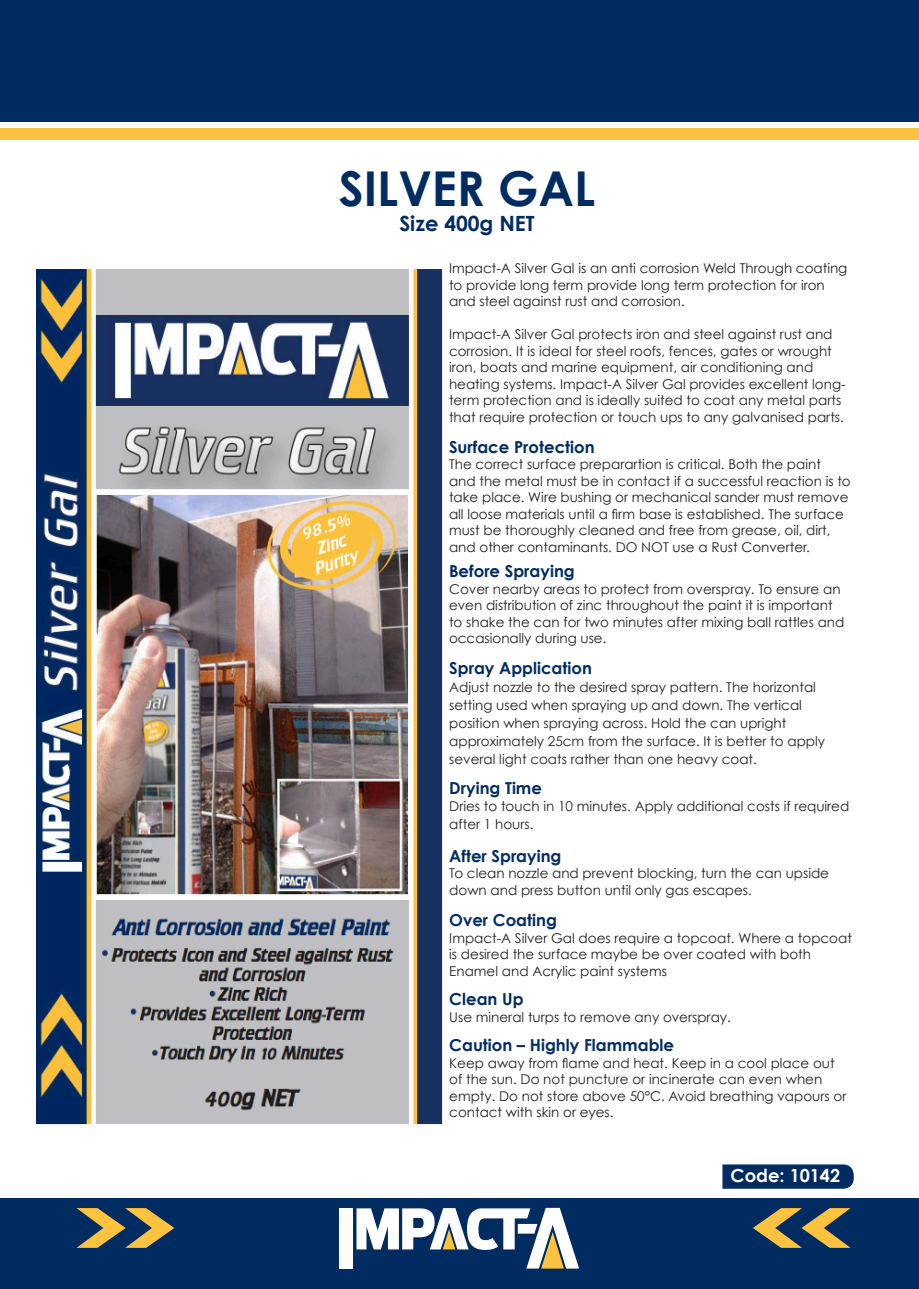
<style>
.page{position:relative;width:919px;height:1289px;background:#fff}
.page>*{position:absolute;margin:0;border:0;box-sizing:border-box;transform-origin:0 0}
.t1{font:700 48px "Century Gothic";color:#002c62}
.t2{font:700 21px "Century Gothic";color:#002c62}
.t3{font:700 18px "Century Gothic";color:#fff}
.t4{font:700 16.5px "Century Gothic";color:#002c62}
.t5{font:13.5px/16.5px "Century Gothic";color:#231f20}
</style>
<div class="page">
<div style="left:0;top:128px;width:918px;height:12px;background:#fec33e"></div>
<div style="left:0;top:0;width:918px;height:121px;background:#002c62"></div>
<div style="left:0;top:1198px;width:918px;height:90px;background:#002c62"></div>
<svg style="left:77px;top:1208px;width:97px;height:39px"></svg>
<svg style="left:753px;top:1208px;width:97px;height:39px"></svg>
<div style="left:339px;top:1207px;width:13px;height:61px;background:#fff"></div>
<svg style="left:356px;top:1207px;width:223px;height:61px"></svg>
<div style="left:722px;top:1164px;width:131px;height:24px;background:#002c62"></div>
<img style="left:37px;top:269px;width:405px;height:857px">
<p class="t1" style="left:339px;top:158px;width:258px">SILVER GAL</p>
<p class="t2" style="left:399px;top:210px;width:137px">Size 400g NET</p>
<p class="t5" style="left:449px;top:260px;width:400px">Impact-A Silver Gal is an anti corrosion Weld Through coating to provide long term provide long term protection for iron and steel against rust and corrosion.</p>
<p class="t5" style="left:449px;top:326px;width:398px">Impact-A Silver Gal protects iron and steel against rust and corrosion. It is ideal for steel roofs, fences, gates or wrought iron, boats and marine equipment, air conditioning and heating systems. Impact-A Silver Gal provides excellent long&shy;term protection and is ideally suited to coat any metal parts that require protection or touch ups to any galvanised parts.</p>
<p class="t4" style="left:449px;top:436px;width:147px">Surface Protection</p>
<p class="t5" style="left:449px;top:456px;width:403px">The correct surface preparartion is critical. Both the paint and the metal must be in contact if a successful reaction is to take place. Wire bushing or mechanical sander must remove all loose materials until a firm base is established. The surface must be thoroughly cleaned and free from grease, oil, dirt, and other contaminants. DO NOT use a Rust Converter.</p>
<p class="t4" style="left:449px;top:561px;width:127px">Before Spraying</p>
<p class="t5" style="left:449px;top:580px;width:397px">Cover nearby areas to protect from overspray. To ensure an even distribution of zinc throughout the paint it is important to shake the can for two minutes after mixing ball rattles and occasionally during use.</p>
<p class="t4" style="left:449px;top:657px;width:144px">Spray Application</p>
<p class="t5" style="left:449px;top:677px;width:377px;line-height:18px">Adjust nozzle to the desired spray pattern. The horizontal setting used when spraying up and down. The vertical position when spraying across. Hold the can upright approximately 25cm from the surface. It is better to apply several light coats rather than one heavy coat.</p>
<p class="t4" style="left:449px;top:777px;width:94px">Drying Time</p>
<p class="t5" style="left:449px;top:797px;width:401px">Dries to touch in 10 minutes. Apply additional costs if required</p>
<p class="t5" style="left:449px;top:815px;width:86px">after 1 hours.</p>
<p class="t4" style="left:449px;top:845px;width:114px">After Spraying</p>
<p class="t5" style="left:449px;top:864px;width:381px">To clean nozzle and prevent blocking, turn the can upside down and press button until only gas escapes.</p>
<p class="t4" style="left:449px;top:909px;width:109px">Over Coating</p>
<p class="t5" style="left:449px;top:929px;width:404px">Impact-A Silver Gal does require a topcoat. Where a topcoat is desired the surface maybe be over coated with both<br>Enamel and Acrylic paint systems</p>
<p class="t4" style="left:449px;top:988px;width:76px">Clean Up</p>
<p class="t5" style="left:449px;top:1008px;width:283px">Use mineral turps to remove any overspray.</p>
<p class="t4" style="left:449px;top:1034px;width:226px">Caution – Highly Flammable</p>
<p class="t5" style="left:449px;top:1054px;width:398px">Keep away from flame and heat. Keep in a cool place out of the sun. Do not puncture or incinerate can even when empty. Do not store above 50°C. Avoid breathing vapours or contact with skin or eyes.</p>
<p class="t3" style="left:730px;top:1163px;width:111px">Code: 10142</p>
</div>
